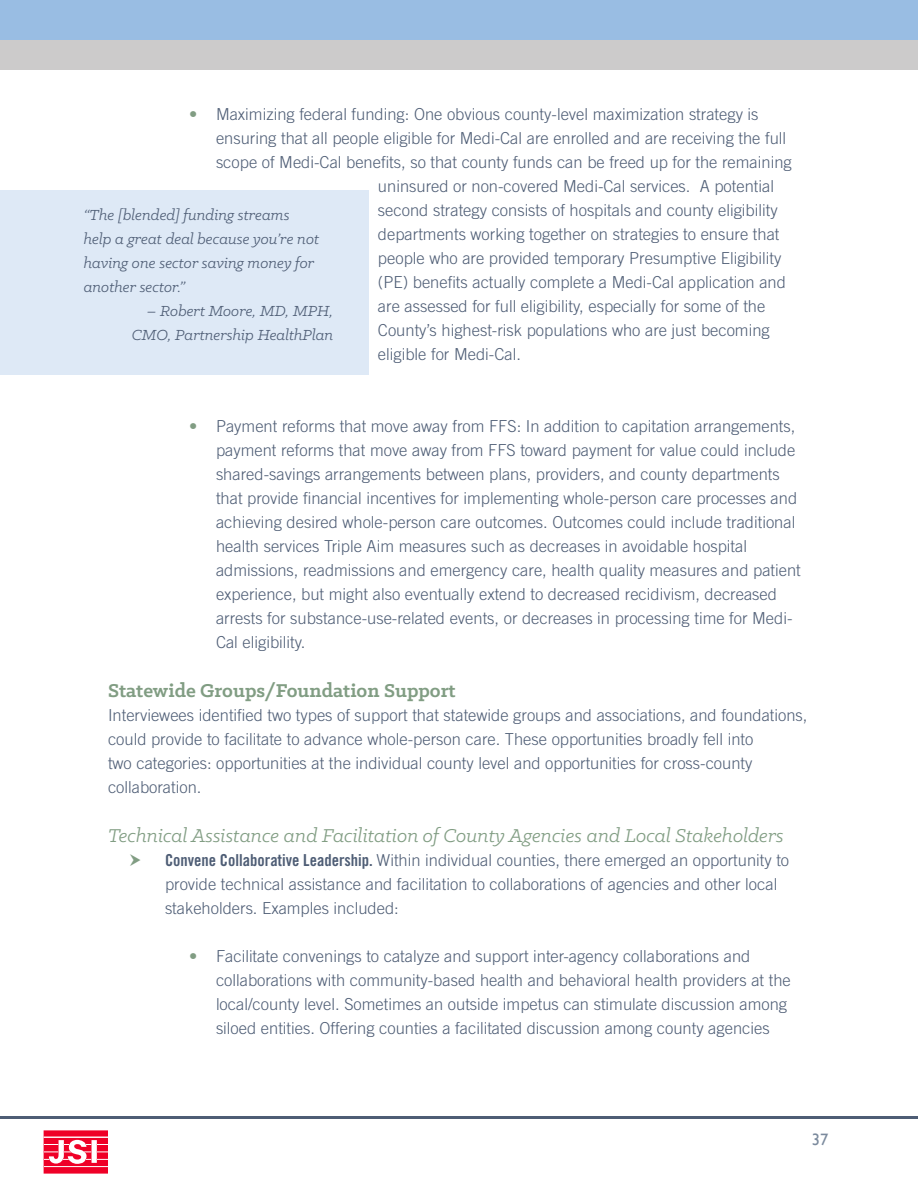
<style>
.page{position:relative;width:918px;height:1188px;background:#fff}
.page>*{position:absolute;margin:0;border:0;box-sizing:border-box;transform-origin:0 0}
.t1{font:italic 21px "Klinic Slab";color:#819d83}
.t2{font:700 21px "Klinic Slab";color:#819d83}
.t3{font:300 16.5px/24px "Trade Gothic LT Std";color:#4e5d75}
.t4{font:italic 16.5px/24px "Klinic Slab";color:#4e5d75}
.t5{font:16.5px "Gill Sans";color:#7b8a9d}
.s1{color:#819d83}
.s2{font-family:"Trade Gothic LT Std Bd Cn 20";font-weight:400}
</style>
<div class="page">
<hr style="left:0;top:1116px;width:918px;height:3px;background:#4e5d75">
<div style="left:0;top:0;width:918px;height:69px;background:#cccbcb"></div>
<div style="left:0;top:0;width:918px;height:40px;background:#99bde3"></div>
<svg style="left:44px;top:1130px;width:64px;height:44px"></svg>
<div style="left:0;top:191px;width:369px;height:184px;background:#dee9f6"></div>
<p class="t3" style="left:216px;top:102px;width:572px;text-indent:-27px"><span class="s1">•</span> Maximizing federal funding: One obvious county-level maximization strategy is ensuring that all people eligible for Medi-Cal are enrolled and are receiving the full</p>
<p class="t3" style="left:378px;top:150px;width:415px;text-indent:-162px">scope of Medi-Cal benefits, so that county funds can be freed up for the remaining uninsured or non-covered Medi-Cal services. A potential second strategy consists of hospitals and county eligibility departments working together on strategies to ensure that people who are provided temporary Presumptive Eligibility (PE) benefits actually complete a Medi-Cal application and are assessed for full eligibility, especially for some of the County’s highest-risk populations who are just becoming eligible for Medi-Cal.</p>
<p class="t4" style="left:84px;top:202px;width:237px">“The [blended] funding streams help a great deal because you’re not having one sector saving money for another sector.”</p>
<p class="t4" style="left:132px;top:298px;width:203px;text-align:right">– Robert Moore, MD, MPH,<br>CMO, Partnership HealthPlan</p>
<p class="t3" style="left:216px;top:414px;width:586px;text-indent:-27px"><span class="s1">•</span> Payment reforms that move away from FFS: In addition to capitation arrangements, payment reforms that move away from FFS toward payment for value could include shared-savings arrangements between plans, providers, and county departments that provide financial incentives for implementing whole-person care processes and achieving desired whole-person care outcomes. Outcomes could include traditional health services Triple Aim measures such as decreases in avoidable hospital admissions, readmissions and emergency care, health quality measures and patient experience, but might also eventually extend to decreased recidivism, decreased arrests for substance-use-related events, or decreases in processing time for Medi-Cal eligibility.</p>
<p class="t2" style="left:108px;top:677px;width:349px">Statewide Groups/Foundation Support</p>
<p class="t3" style="left:108px;top:703px;width:701px">Interviewees identified two types of support that statewide groups and associations, and foundations, could provide to facilitate to advance whole-person care. These opportunities broadly fell into<br>two categories: opportunities at the individual county level and opportunities for cross-county collaboration.</p>
<p class="t1" style="left:108px;top:823px;width:677px">Technical Assistance and Facilitation of County Agencies and Local Stakeholders</p>
<p class="t3" style="left:165px;top:848px;width:626px"><span class="s2">Convene Collaborative Leadership.</span> Within individual counties, there emerged an opportunity to provide technical assistance and facilitation to collaborations of agencies and other local stakeholders. Examples included:</p>
<p class="t3" style="left:216px;top:944px;width:576px;text-indent:-27px"><span class="s1">•</span> Facilitate convenings to catalyze and support inter-agency collaborations and collaborations with community-based health and behavioral health providers at the local/county level. Sometimes an outside impetus can stimulate discussion among siloed entities. Offering counties a facilitated discussion among county agencies</p>
<p class="t5" style="left:812px;top:1130px;width:18px">37</p>
</div>
